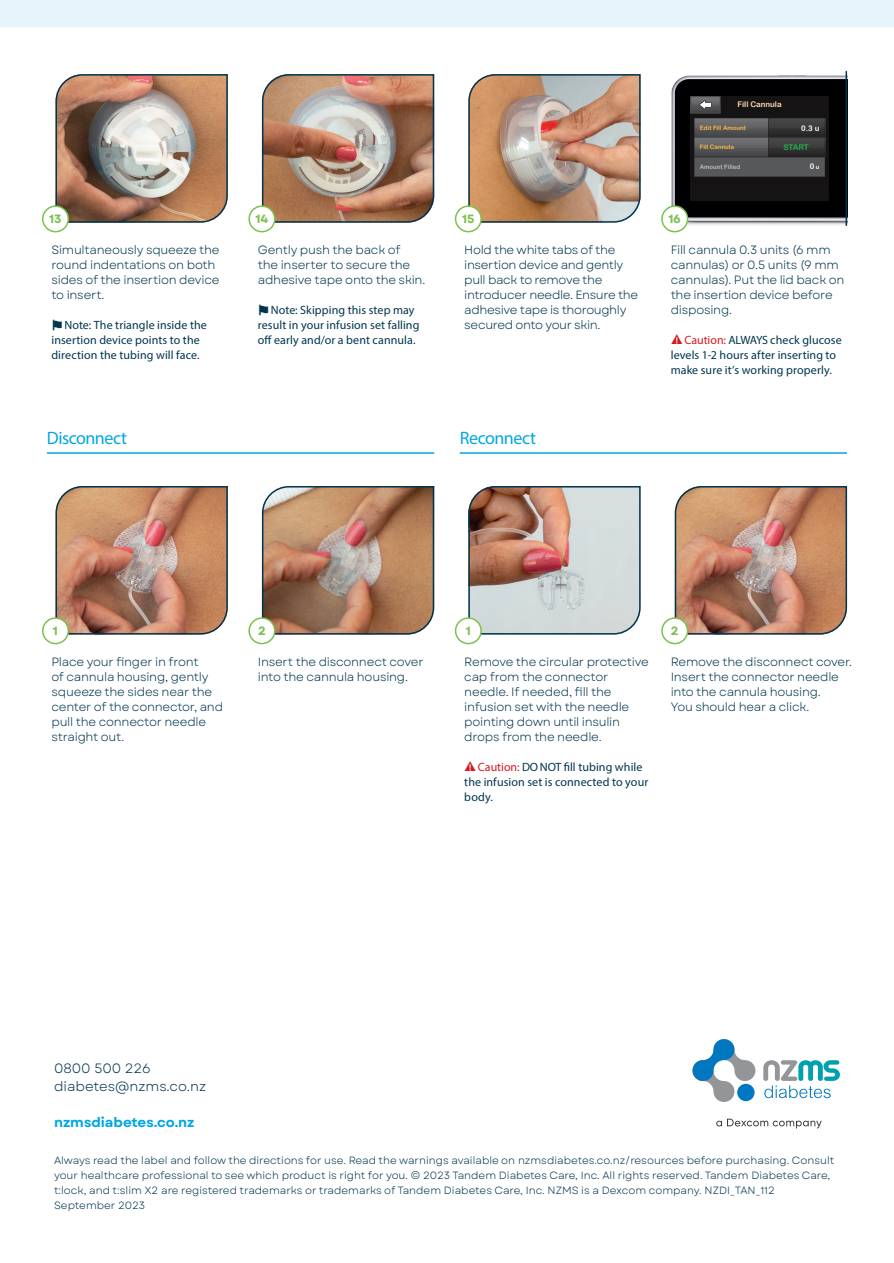
<style>
.page{position:relative;width:894px;height:1263px;background:#fff}
.page>*{position:absolute;margin:0;border:0;box-sizing:border-box;transform-origin:0 0}
.Heading_2{font:18px "Myriad Pro";letter-spacing:-.025em;color:#00a7e3}
.t1{font:13.5px "Garet";color:#01354e}
.t2{font:700 13.5px "Garet";color:#00a7e3}
.Body{font:12px/15px "Garet";letter-spacing:-.02em;color:#01354e}
.Note___Warning{font:12px/15px "Myriad Pro";letter-spacing:.005em;color:#01354e}
.Step_Number{font:700 12px "Garet";letter-spacing:-.005em;color:#7ac24d}
.t3{font:10.5px "Garet";color:#01354e}
.t4{font:7.8px "Arial Rounded MT Bold";color:#fedab3}
.t5{font:7.8px "Arial Rounded MT Bold";color:#fff}
.t6{font:7.8px "Arial Rounded MT Bold";letter-spacing:-.025em;color:#23b24b}
.t7{font:6px "Arial Rounded MT Bold";color:#fcb94b}
.t8{font:6px "Arial Rounded MT Bold";color:#bcbdc0}
.s1{font-family:"Garet";font-weight:700}
.s2{font-size:6px}
.s3{font-family:"Garet";font-weight:700;color:#d7171f}
.s4{color:#d7171f}
</style>
<div class="page">
<img style="left:662px;top:75px;width:184px;height:158px">
<hr style="left:845px;top:71px;width:1px;height:154px;background:#01354e">
<div style="left:0;top:0;width:893px;height:27px;background:#e8f4fb"></div>
<img style="left:55px;top:74px;width:173px;height:149px">
<img style="left:55px;top:486px;width:173px;height:149px">
<img style="left:468px;top:486px;width:173px;height:149px">
<img style="left:261px;top:74px;width:174px;height:149px">
<img style="left:261px;top:486px;width:174px;height:149px">
<img style="left:674px;top:486px;width:173px;height:149px">
<img style="left:468px;top:74px;width:173px;height:149px">
<div style="left:690px;top:96px;width:138px;height:104px;background:#151314"></div>
<svg style="left:690px;top:96px;width:134px;height:81px"></svg>
<div style="left:43px;top:206px;width:25px;height:26px;background:#fff;border-radius:50%"></div>
<div style="left:42px;top:205px;width:27px;height:27px;border:2px solid #7ac24d;border-radius:50%"></div>
<div style="left:43px;top:618px;width:25px;height:25px;background:#fff;border-radius:50%"></div>
<div style="left:42px;top:617px;width:27px;height:27px;border:2px solid #7ac24d;border-radius:50%"></div>
<div style="left:455px;top:618px;width:26px;height:25px;background:#fff;border-radius:50%"></div>
<div style="left:454px;top:617px;width:27px;height:27px;border:2px solid #7ac24d;border-radius:50%"></div>
<div style="left:249px;top:206px;width:25px;height:26px;background:#fff;border-radius:50%"></div>
<div style="left:248px;top:205px;width:27px;height:27px;border:2px solid #7ac24d;border-radius:50%"></div>
<div style="left:249px;top:618px;width:25px;height:25px;background:#fff;border-radius:50%"></div>
<div style="left:248px;top:617px;width:27px;height:27px;border:2px solid #7ac24d;border-radius:50%"></div>
<div style="left:661px;top:618px;width:26px;height:25px;background:#fff;border-radius:50%"></div>
<div style="left:661px;top:617px;width:27px;height:27px;border:2px solid #7ac24d;border-radius:50%"></div>
<div style="left:661px;top:206px;width:26px;height:26px;background:#fff;border-radius:50%"></div>
<div style="left:661px;top:205px;width:27px;height:27px;border:2px solid #7ac24d;border-radius:50%"></div>
<div style="left:455px;top:206px;width:26px;height:26px;background:#fff;border-radius:50%"></div>
<div style="left:454px;top:205px;width:27px;height:27px;border:2px solid #7ac24d;border-radius:50%"></div>
<hr style="left:47px;top:452px;width:387px;height:2px;background:#00a7e3">
<hr style="left:459px;top:452px;width:387px;height:2px;background:#00a7e3">
<svg style="left:716px;top:1118px;width:105px;height:10px"></svg>
<svg style="left:692px;top:1039px;width:63px;height:63px"></svg>
<div style="left:737px;top:1083px;width:17px;height:18px;background:#0077c0;border-radius:50%"></div>
<svg style="left:763px;top:1060px;width:76px;height:38px"></svg>
<p class="t4" style="left:737px;top:99px;width:46px">Fill Cannula</p>
<p class="t7" style="left:699px;top:124px;width:48px">Edit Fill Amount</p>
<p class="t5" style="left:800px;top:123px;width:20px">0.3 u</p>
<p class="Step_Number" style="left:49px;top:211px;width:14px">13</p>
<p class="Body" style="left:51px;top:243px;width:170px">Simultaneously squeeze the round indentations on both sides of the insertion device to insert.</p>
<p class="Note___Warning" style="left:51px;top:318px;width:157px"><span class="s1">⚑</span> Note: The triangle inside the insertion device points to the direction the tubing will face.</p>
<p class="Step_Number" style="left:255px;top:211px;width:14px">14</p>
<p class="Body" style="left:258px;top:243px;width:169px">Gently push the back of<br>the inserter to secure the adhesive tape onto the skin.</p>
<p class="Note___Warning" style="left:258px;top:303px;width:163px"><span class="s1">⚑</span> Note: Skipping this step may result in your infusion set falling off early and/or a bent cannula.</p>
<p class="Step_Number" style="left:462px;top:211px;width:14px">15</p>
<p class="Body" style="left:464px;top:243px;width:175px">Hold the white tabs of the insertion device and gently pull back to remove the introducer needle. Ensure the adhesive tape is thoroughly secured onto your skin.</p>
<p class="Heading_2" style="left:47px;top:427px;width:82px">Disconnect</p>
<p class="Heading_2" style="left:459px;top:427px;width:78px">Reconnect</p>
<p class="t7" style="left:699px;top:144px;width:36px">Fill Cannula</p>
<p class="t6" style="left:783px;top:143px;width:27px">START</p>
<p class="t8" style="left:699px;top:163px;width:42px">Amount Filled</p>
<p class="t5" style="left:809px;top:161px;width:11px">0 <span class="s2">u</span></p>
<p class="Step_Number" style="left:668px;top:211px;width:14px">16</p>
<p class="Body" style="left:670px;top:243px;width:175px">Fill cannula 0.3 units (6 mm cannulas) or 0.5 units (9 mm cannulas). Put the lid back on the insertion device before disposing.</p>
<p class="Note___Warning" style="left:670px;top:333px;width:172px"><span class="s3">⚠</span> <span class="s4">Caution:</span> ALWAYS check glucose levels 1-2 hours after inserting to make sure it’s working properly.</p>
<p class="Step_Number" style="left:258px;top:623px;width:9px">2</p>
<p class="Step_Number" style="left:670px;top:623px;width:9px">2</p>
<p class="Step_Number" style="left:53px;top:623px;width:7px">1</p>
<p class="Step_Number" style="left:465px;top:623px;width:7px">1</p>
<p class="Body" style="left:51px;top:655px;width:173px">Place your finger in front<br>of cannula housing, gently squeeze the sides near the center of the connector, and pull the connector needle straight out.</p>
<p class="Body" style="left:464px;top:655px;width:186px">Remove the circular protective cap from the connector</p>
<p class="Body" style="left:258px;top:655px;width:167px">Insert the disconnect cover into the cannula housing.</p>
<p class="Body" style="left:670px;top:655px;width:183px">Remove the disconnect cover.<br>Insert the connector needle into the cannula housing.<br>You should hear a click.</p>
<p class="Body" style="left:464px;top:685px;width:149px">needle. If needed, fill the</p>
<p class="Body" style="left:464px;top:700px;width:166px">infusion set with the needle pointing down until insulin drops from the needle.</p>
<p class="Note___Warning" style="left:464px;top:759px;width:185px"><span class="s3">⚠</span> <span class="s4">Caution:</span> DO NOT fill tubing while the infusion set is connected to your body.</p>
<p class="t1" style="left:54px;top:1060px;width:98px">0800 500 226</p>
<p class="t1" style="left:54px;top:1078px;width:153px">diabetes@nzms.co.nz</p>
<p class="t2" style="left:54px;top:1114px;width:142px">nzmsdiabetes.co.nz</p>
<p class="t3" style="left:54px;top:1153px;width:781px">Always read the label and follow the directions for use. Read the warnings available on nzmsdiabetes.co.nz/resources before purchasing. Consult</p>
<p class="t3" style="left:54px;top:1168px;width:777px">your healthcare professional to see which product is right for you. © 2023 Tandem Diabetes Care, Inc. All rights reserved. Tandem Diabetes Care,</p>
<p class="t3" style="left:54px;top:1183px;width:722px">t:lock, and t:slim X2 are registered trademarks or trademarks of Tandem Diabetes Care, Inc. NZMS is a Dexcom company. NZDI_TAN_112</p>
<p class="t3" style="left:54px;top:1198px;width:93px">September 2023</p>
</div>
